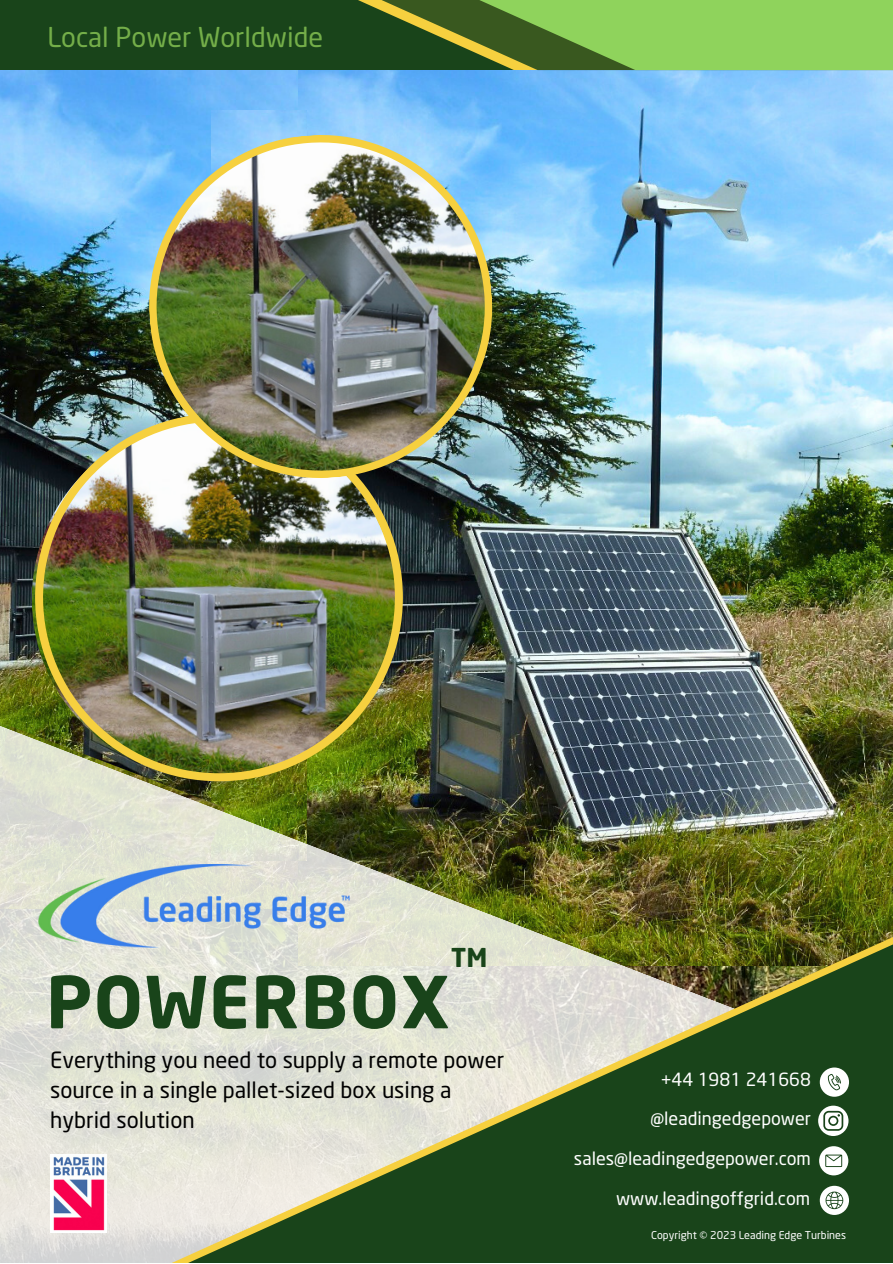
<style>
.page{position:relative;width:893px;height:1264px;background:#fff}
.page>*{position:absolute;margin:0;border:0;box-sizing:border-box;transform-origin:0 0}
.t1{font:700 70.65px "Neo Sans";letter-spacing:.02em;color:#19441a}
.t2{font:27px "Neo Sans";color:#74ae49}
.t3{font:700 25.65px "Neo Sans";color:#19441a}
.t4{font:22.05px "Neo Sans";color:#000}
.t5{font:18px "Neo Sans";color:#fff}
.t6{font:10.65px "Neo Sans";color:#fff}
.s1{font-family:"Noto Sans"}
</style>
<div class="page">
<img style="left:0;top:369px;width:136px;height:356px">
<img style="left:0;top:70px;width:299px;height:299px">
<img style="left:299px;top:70px;width:593px;height:655px">
<img style="left:35px;top:413px;width:368px;height:312px">
<img style="left:0;top:725px;width:892px;height:157px">
<img style="left:0;top:882px;width:892px;height:380px">
<div style="left:0;top:0;width:892px;height:70px;background:#19441a"></div>
<svg style="left:418px;top:0;width:474px;height:70px;background:#7ab14a"></svg>
<img style="left:39px;top:864px;width:310px;height:54px">
<svg style="left:22px;top:918px;width:870px;height:344px;background:#8f9e82"></svg>
<img style="left:136px;top:122px;width:369px;height:369px">
<img style="left:50px;top:1154px;width:56px;height:78px">
<svg style="left:818px;top:1105px;width:30px;height:30px"></svg>
<p class="t2" style="left:47px;top:27px;width:277px">Local Power Worldwide</p>
<p class="t3" style="left:451px;top:946px;width:38px">TM</p>
<p class="t1" style="left:46px;top:974px;width:405px">POWERBOX</p>
<p class="t4" style="left:50px;top:1051px;width:455px">Everything you need to supply a remote power</p>
<p class="t4" style="left:50px;top:1081px;width:403px">source in a single pallet-sized box using a</p>
<p class="t4" style="left:50px;top:1111px;width:146px">hybrid solution</p>
<p class="t5" style="left:661px;top:1072px;width:151px"><span class="s1">+</span>44 1981 241668</p>
<p class="t5" style="left:650px;top:1111px;width:162px">@leadingedgepower</p>
<p class="t5" style="left:574px;top:1151px;width:238px">sales@leadingedgepower.com</p>
<p class="t5" style="left:616px;top:1191px;width:196px">www.leadingoffgrid.com</p>
<p class="t6" style="left:651px;top:1231px;width:196px">Copyright © 2023 Leading Edge Turbines</p>
</div>
